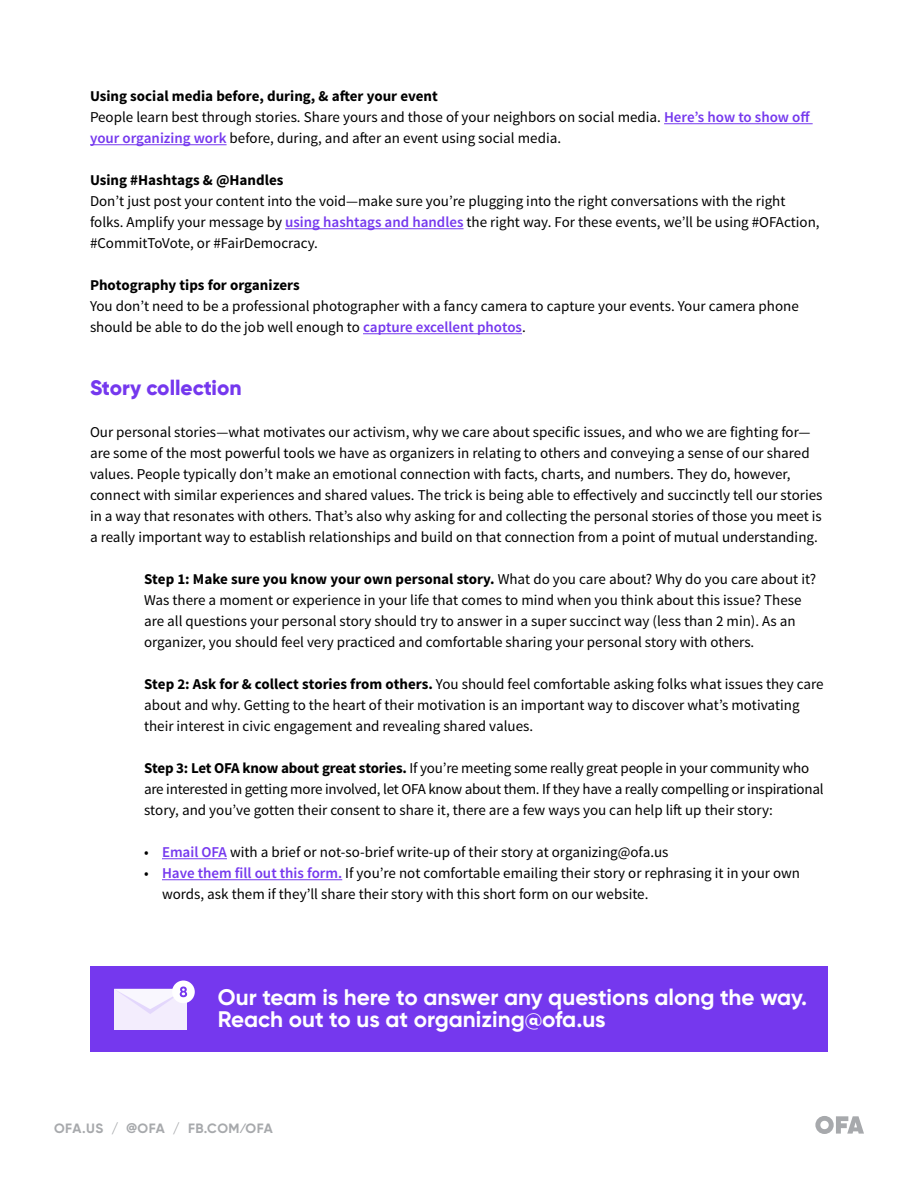
<style>
.page{position:relative;width:918px;height:1188px;background:#fff}
.page>*{position:absolute;margin:0;border:0;box-sizing:border-box;transform-origin:0 0}
.t1{font:700 22.5px/22.5px "Gilroy";color:#fff}
.t2{font:800 21px "Gilroy";color:#7538ee}
.t3{font:15px/21px "Source Sans Pro";color:#000}
.t4{font:700 15px "Source Sans Pro";color:#000}
.t5{font:700 13.5px "Gilroy";letter-spacing:.04em;color:#a7a9ac}
.s1{font-weight:700}
.s2{font-weight:600;color:#7538ee}
.s3{font-family:"Sharp Sans No 1"}
</style>
<div class="page">
<svg style="left:815px;top:1116px;width:49px;height:18px"></svg>
<hr style="left:664px;top:123px;width:149px;height:1px;background:#7538ee">
<hr style="left:90px;top:144px;width:137px;height:1px;background:#7538ee">
<hr style="left:285px;top:228px;width:179px;height:1px;background:#7538ee">
<hr style="left:363px;top:333px;width:159px;height:1px;background:#7538ee">
<hr style="left:162px;top:858px;width:65px;height:1px;background:#7538ee">
<hr style="left:162px;top:879px;width:180px;height:1px;background:#7538ee">
<div style="left:90px;top:967px;width:738px;height:85px;background:#7538ee"></div>
<div style="left:114px;top:989px;width:72px;height:41px;background:#f3edfd"></div>
<div style="left:172px;top:981px;width:23px;height:22px;background:#fff;border-radius:50%"></div>
<svg style="left:114px;top:987px;width:73px;height:27px"></svg>
<p class="t3" style="left:90px;top:86px;width:722px"><span class="s1">Using social media before, during, &amp; after your event<br></span>People learn best through stories. Share yours and those of your neighbors on social media. <span class="s2">Here’s how to show off your organizing work</span> before, during, and after an event using social media.</p>
<p class="t4" style="left:90px;top:171px;width:195px">Using #Hashtags &amp; @Handles</p>
<p class="t3" style="left:90px;top:191px;width:731px">Don’t just post your content into the void—make sure you’re plugging into the right conversations with the right folks. Amplify your message by <span class="s2">using hashtags and handles</span> the right way. For these events, we’ll be using #OFAction, #CommitToVote, or #FairDemocracy.</p>
<p class="t4" style="left:90px;top:276px;width:211px">Photography tips for organizers</p>
<p class="t3" style="left:90px;top:296px;width:710px">You don’t need to be a professional photographer with a fancy camera to capture your events. Your camera phone should be able to do the job well enough to <span class="s2">capture excellent photos</span>.</p>
<h2 class="t2" style="left:90px;top:375px;width:153px">Story collection</h2>
<p class="t3" style="left:90px;top:422px;width:734px">Our personal stories—what motivates our activism, why we care about specific issues, and who we are fighting for— are some of the most powerful tools we have as organizers in relating to others and conveying a sense of our shared values. People typically don’t make an emotional connection with facts, charts, and numbers. They do, however, connect with similar experiences and shared values. The trick is being able to effectively and succinctly tell our stories in a way that resonates with others. That’s also why asking for and collecting the personal stories of those you meet is a really important way to establish relationships and build on that connection from a point of mutual understanding.</p>
<p class="t3" style="left:144px;top:569px;width:674px"><span class="s1">Step 1: Make sure you know your own personal story.</span> What do you care about? Why do you care about it?<br>Was there a moment or experience in your life that comes to mind when you think about this issue? These are all questions your personal story should try to answer in a super succinct way (less than 2 min). As an organizer, you should feel very practiced and comfortable sharing your personal story with others.</p>
<p class="t3" style="left:144px;top:674px;width:681px"><span class="s1">Step 2: Ask for &amp; collect stories from others.</span> You should feel comfortable asking folks what issues they care about and why. Getting to the heart of their motivation is an important way to discover what’s motivating their interest in civic engagement and revealing shared values.</p>
<p class="t3" style="left:144px;top:758px;width:681px"><span class="s1">Step 3: Let OFA know about great stories.</span> If you’re meeting some really great people in your community who are interested in getting more involved, let OFA know about them. If they have a really compelling or inspirational story, and you’ve gotten their consent to share it, there are a few ways you can help lift up their story:</p>
<p class="t3" style="left:144px;top:842px;width:526px">• <span class="s2">Email OFA</span> with a brief or not-so-brief write-up of their story at organizing@ofa.us</p>
<p class="t3" style="left:162px;top:863px;width:640px;text-indent:-18px">• <span class="s2">Have them fill out this form.</span> If you’re not comfortable emailing their story or rephrasing it in your own words, ask them if they’ll share their story with this short form on our website.</p>
<h1 class="t1" style="left:218px;top:986px;width:591px">Our team is here to answer any questions along the way.<br>Reach out to us at organizing@ofa.us</h1>
<p class="t5" style="left:54px;top:1120px;width:220px">OFA.US / <span class="s3">@</span>OFA / FB.COM ⁄OFA</p>
</div>
